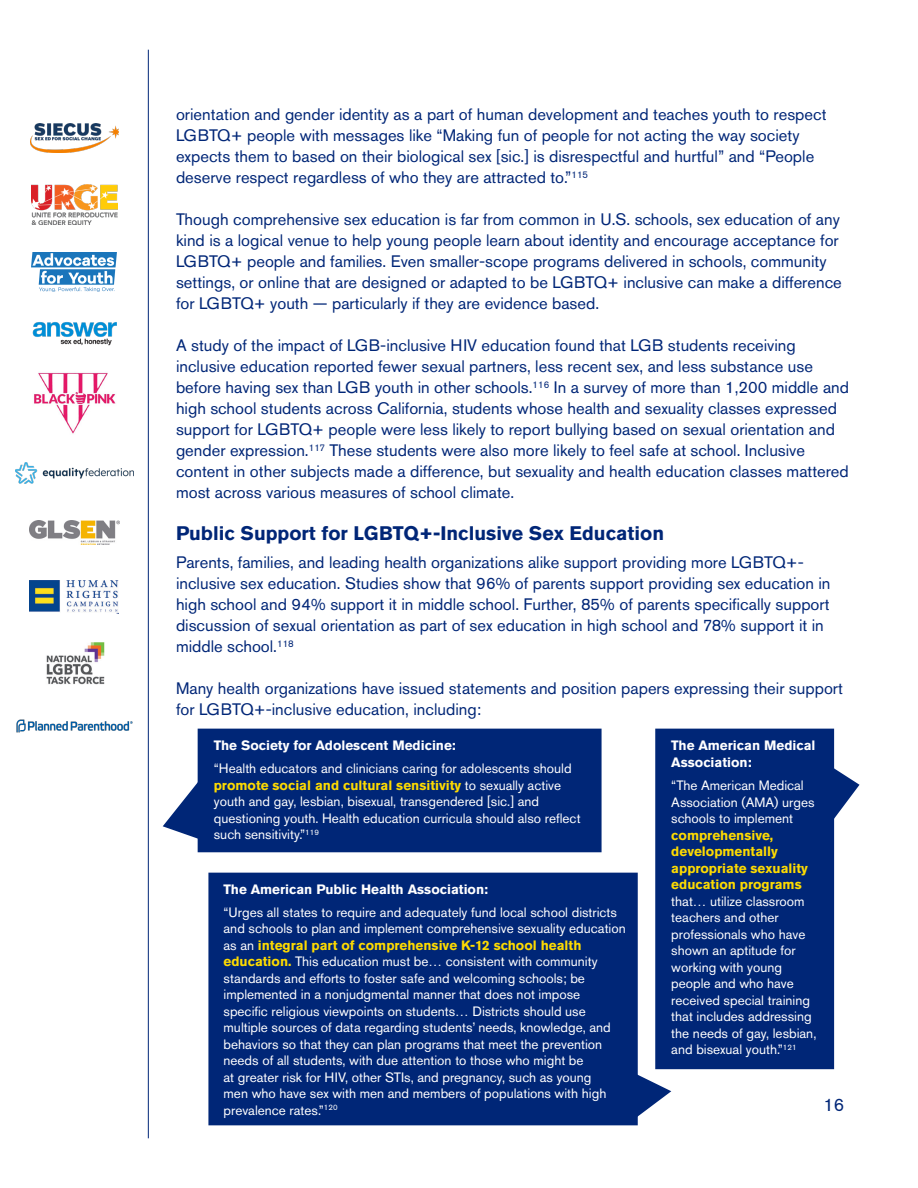
<style>
.page{position:relative;width:918px;height:1188px;background:#fff}
.page>*{position:absolute;margin:0;border:0;box-sizing:border-box;transform-origin:0 0}
.Body_Paragraphs{font:700 19.5px "Akzidenz Grotesk Pro";color:#002677}
.t1{font:18px "Akzidenz Grotesk Pro";color:#002677}
.Body_Paragraphs-2{font:16.5px/21px "Akzidenz Grotesk Pro";color:#002677}
.Leading_Paragraph{font:16.5px/21px "Akzidenz Grotesk Pro";color:#002677}
.Body_Paragraphs-3{font:13.5px/16.5px "Akzidenz Grotesk Pro";color:#fff}
.Body_Paragraphs-4{font:700 13.5px/16.5px "Akzidenz Grotesk Pro";color:#fff}
.s1{font-weight:700;color:#fedb00}
</style>
<div class="page">
<hr style="left:148px;top:50px;width:1px;height:1088px;background:#002677">
<img style="left:30px;top:581px;width:89px;height:32px">
<img style="left:34px;top:372px;width:82px;height:62px">
<img style="left:30px;top:521px;width:89px;height:24px">
<img style="left:46px;top:642px;width:59px;height:43px">
<img style="left:15px;top:462px;width:118px;height:22px">
<img style="left:31px;top:123px;width:87px;height:30px">
<img style="left:32px;top:185px;width:85px;height:40px">
<img style="left:32px;top:253px;width:85px;height:38px">
<img style="left:16px;top:719px;width:117px;height:14px">
<img style="left:33px;top:322px;width:84px;height:23px">
<div style="left:198px;top:729px;width:404px;height:123px;background:#002677"></div>
<svg style="left:163px;top:782px;width:35px;height:57px"></svg>
<div style="left:655px;top:729px;width:179px;height:340px;background:#002677"></div>
<svg style="left:830px;top:766px;width:30px;height:58px"></svg>
<div style="left:208px;top:873px;width:430px;height:252px;background:#002677"></div>
<svg style="left:632px;top:1072px;width:39px;height:49px"></svg>
<p class="Body_Paragraphs-2" style="left:176px;top:104px;width:652px">orientation and gender identity as a part of human development and teaches youth to respect LGBTQ+ people with messages like “Making fun of people for not acting the way society expects them to based on their biological sex [sic.] is disrespectful and hurtful” and “People deserve respect regardless of who they are attracted to.”<sup>115</sup></p>
<p class="Body_Paragraphs-2" style="left:176px;top:209px;width:667px">Though comprehensive sex education is far from common in U.S. schools, sex education of any kind is a logical venue to help young people learn about identity and encourage acceptance for LGBTQ+ people and families. Even smaller-scope programs delivered in schools, community settings, or online that are designed or adapted to be LGBTQ+ inclusive can make a difference for LGBTQ+ youth — particularly if they are evidence based.</p>
<p class="Body_Paragraphs-2" style="left:176px;top:335px;width:675px">A study of the impact of LGB-inclusive HIV education found that LGB students receiving inclusive education reported fewer sexual partners, less recent sex, and less substance use before having sex than LGB youth in other schools.<sup>116</sup> In a survey of more than 1,200 middle and high school students across California, students whose health and sexuality classes expressed support for LGBTQ+ people were less likely to report bullying based on sexual orientation and gender expression.<sup>117</sup> These students were also more likely to feel safe at school. Inclusive content in other subjects made a difference, but sexuality and health education classes mattered most across various measures of school climate.</p>
<p class="Body_Paragraphs" style="left:176px;top:521px;width:490px">Public Support for LGBTQ+-Inclusive Sex Education</p>
<p class="Leading_Paragraph" style="left:176px;top:552px;width:656px">Parents, families, and leading health organizations alike support providing more LGBTQ+- inclusive sex education. Studies show that 96% of parents support providing sex education in high school and 94% support it in middle school. Further, 85% of parents specifically support discussion of sexual orientation as part of sex education in high school and 78% support it in middle school.<sup>118</sup></p>
<p class="Body_Paragraphs-2" style="left:176px;top:678px;width:668px">Many health organizations have issued statements and position papers expressing their support for LGBTQ+-inclusive education, including:</p>
<p class="Body_Paragraphs-4" style="left:214px;top:737px;width:244px">The Society for Adolescent Medicine:</p>
<p class="Body_Paragraphs-3" style="left:214px;top:760px;width:368px">“Health educators and clinicians caring for adolescents should <span class="s1">promote social and cultural sensitivity</span> to sexually active youth and gay, lesbian, bisexual, transgendered [sic.] and questioning youth. Health education curricula should also reflect such sensitivity.”<sup>119</sup></p>
<p class="Body_Paragraphs-4" style="left:671px;top:737px;width:146px">The American Medical<br>Association:</p>
<p class="Body_Paragraphs-3" style="left:671px;top:777px;width:147px">“The American Medical<br>Association (AMA) urges schools to implement <span class="s1">comprehensive, developmentally appropriate sexuality education programs </span>that… utilize classroom teachers and other professionals who have shown an aptitude for working with young people and who have received special training that includes addressing the needs of gay, lesbian, and bisexual youth.”<sup>121</sup></p>
<p class="Body_Paragraphs-4" style="left:224px;top:880px;width:266px">The American Public Health Association:</p>
<p class="Body_Paragraphs-3" style="left:224px;top:904px;width:404px">“Urges all states to require and adequately fund local school districts and schools to plan and implement comprehensive sexuality education as an <span class="s1">integral part of comprehensive K-12 school health education.</span> This education must be… consistent with community standards and efforts to foster safe and welcoming schools; be implemented in a nonjudgmental manner that does not impose specific religious viewpoints on students… Districts should use multiple sources of data regarding students’ needs, knowledge, and behaviors so that they can plan programs that meet the prevention needs of all students, with due attention to those who might be<br>at greater risk for HIV, other STIs, and pregnancy, such as young<br>men who have sex with men and members of populations with high prevalence rates.”<sup>120</sup></p>
<p class="t1" style="left:824px;top:1093px;width:22px">16</p>
</div>
